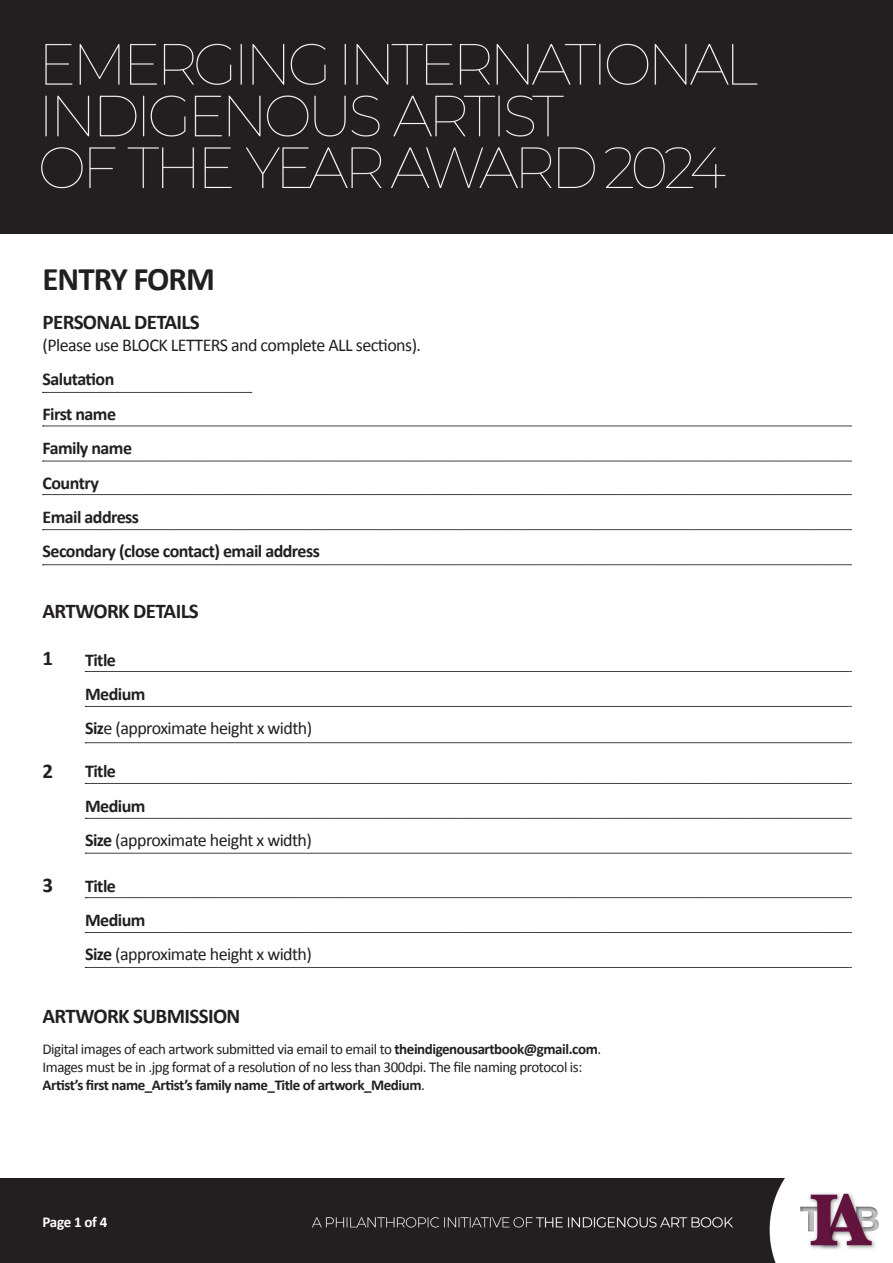
<style>
.page{position:relative;width:893px;height:1263px;background:#fff}
.page>*{position:absolute;margin:0;border:0;box-sizing:border-box;transform-origin:0 0}
.t1{font:700 33px "Calibri";letter-spacing:-.03em;color:#231f20}
.t2{font:700 21px "Calibri";letter-spacing:-.03em;color:#231f20}
.t3{font:18px "Calibri";letter-spacing:-.03em;color:#231f20}
.t4{font:700 18px "Calibri";letter-spacing:-.03em;color:#231f20}
.t5{font:15px/18px "Calibri";letter-spacing:-.03em;color:#231f20}
.t6{font:700 15px "Calibri";letter-spacing:-.025em;color:#fff}
.s1{font-weight:700}
</style>
<div class="page">
<div style="left:0;top:0;width:893px;height:234px;background:#231f20"></div>
<img style="left:0;top:1179px;width:879px;height:84px">
<svg style="left:43px;top:392px;width:209px;height:1px"></svg>
<svg style="left:43px;top:426px;width:808px;height:1px"></svg>
<svg style="left:43px;top:461px;width:808px;height:1px"></svg>
<svg style="left:43px;top:494px;width:808px;height:1px"></svg>
<svg style="left:43px;top:529px;width:808px;height:1px"></svg>
<svg style="left:85px;top:671px;width:766px;height:1px"></svg>
<svg style="left:85px;top:783px;width:766px;height:1px"></svg>
<svg style="left:85px;top:897px;width:766px;height:1px"></svg>
<svg style="left:85px;top:706px;width:766px;height:1px"></svg>
<svg style="left:85px;top:818px;width:766px;height:1px"></svg>
<svg style="left:85px;top:932px;width:766px;height:1px"></svg>
<svg style="left:85px;top:742px;width:766px;height:1px"></svg>
<svg style="left:85px;top:853px;width:766px;height:1px"></svg>
<svg style="left:85px;top:967px;width:766px;height:1px"></svg>
<svg style="left:43px;top:564px;width:808px;height:1px"></svg>
<p class="t1" style="left:43px;top:255px;width:174px">ENTRY FORM</p>
<p class="t2" style="left:43px;top:308px;width:159px">PERSONAL DETAILS</p>
<p class="t3" style="left:43px;top:334px;width:380px">(Please use BLOCK LETTERS and complete ALL sections).</p>
<p class="t4" style="left:43px;top:367px;width:73px">Salutation</p>
<p class="t4" style="left:43px;top:401px;width:75px">First name</p>
<p class="t4" style="left:43px;top:435px;width:91px">Family name</p>
<p class="t4" style="left:43px;top:470px;width:58px">Country</p>
<p class="t4" style="left:43px;top:504px;width:98px">Email address</p>
<p class="t4" style="left:43px;top:538px;width:279px">Secondary (close contact) email address</p>
<p class="t2" style="left:43px;top:597px;width:158px">ARTWORK DETAILS</p>
<p class="t4" style="left:85px;top:647px;width:32px">Title</p>
<p class="t4" style="left:85px;top:681px;width:62px">Medium</p>
<p class="t3" style="left:85px;top:717px;width:229px"><span class="s1">Siz</span>e (approximate height x width)</p>
<p class="t2" style="left:42px;top:643px;width:12px">1</p>
<p class="t2" style="left:42px;top:756px;width:12px">2</p>
<p class="t2" style="left:42px;top:871px;width:12px">3</p>
<p class="t4" style="left:85px;top:759px;width:32px">Title</p>
<p class="t4" style="left:85px;top:793px;width:62px">Medium</p>
<p class="t3" style="left:85px;top:829px;width:228px"><span class="s1">Size</span> (approximate height x width)</p>
<p class="t4" style="left:85px;top:873px;width:32px">Title</p>
<p class="t4" style="left:85px;top:907px;width:62px">Medium</p>
<p class="t3" style="left:85px;top:943px;width:228px"><span class="s1">Size</span> (approximate height x width)</p>
<p class="t2" style="left:43px;top:1001px;width:199px">ARTWORK SUBMISSION</p>
<p class="t5" style="left:43px;top:1039px;width:560px">Digital images of each artwork submitted via email to email to <span class="s1">theindigenousartbook@gmail.com</span>.</p>
<p class="t5" style="left:43px;top:1057px;width:541px">Images must be in .jpg format of a resolution of no less than 300dpi. The file naming protocol is:<br><span class="s1">Artist’s first name_Artist’s family name_Title of artwork_Medium</span>.</p>
<p class="t6" style="left:43px;top:1212px;width:66px">Page 1 of 4</p>
</div>
